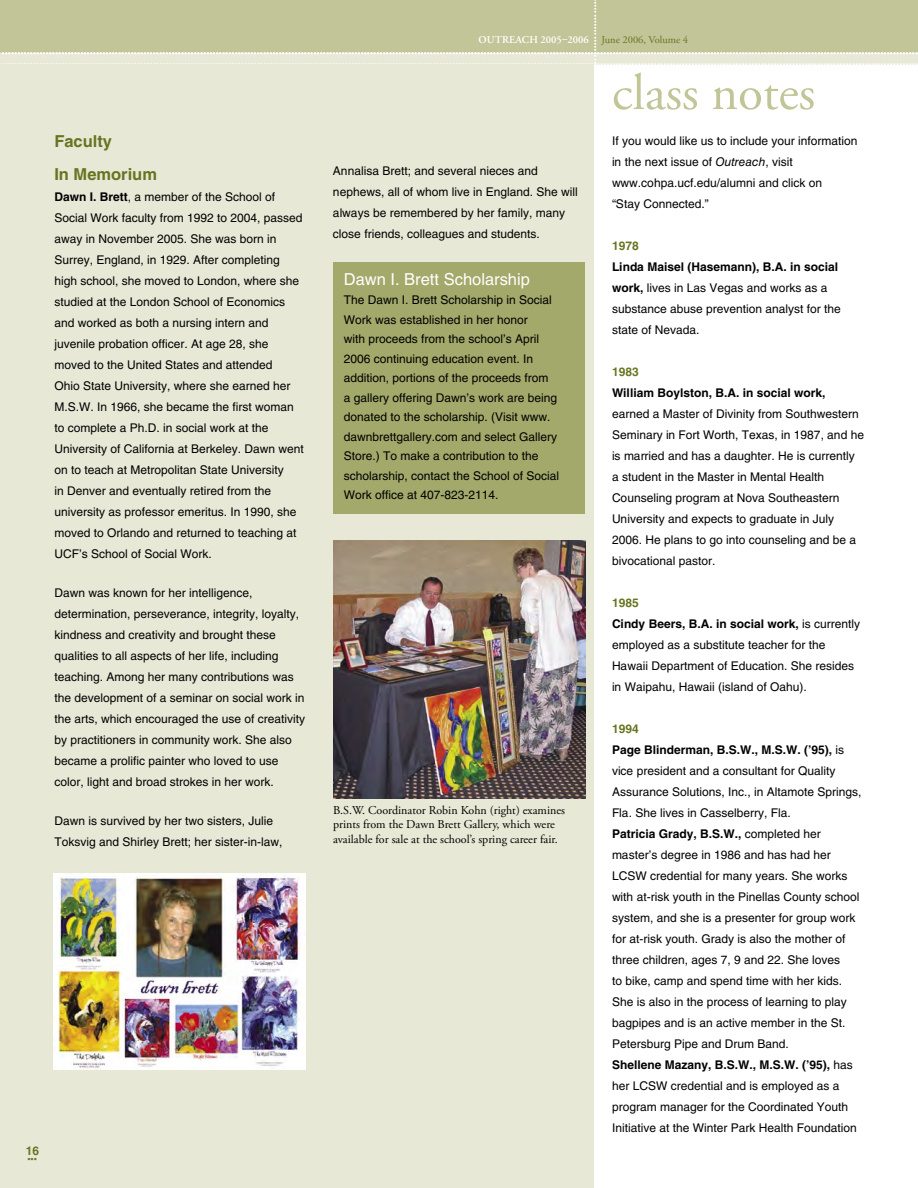
<style>
.page{position:relative;width:918px;height:1188px;background:#fff}
.page>*{position:absolute;margin:0;border:0;box-sizing:border-box;transform-origin:0 0}
.t1{font:51px "Adobe Garamond Pro";color:#c1c597}
.t2{font:18px "Adobe Garamond Pro";color:#fff}
.t3{font:600 18px "Adobe Garamond Pro";color:#687420}
.t4{font:16.5px "Helvetica LT Std";color:#fff}
.t5{font:700 16.5px "Helvetica LT Std";color:#687420}
.t6{font:12px/21px "Helvetica LT Std";color:#000}
.t7{font:12px/14.4px "Adobe Garamond Pro";color:#000}
.body_for_newsletter{font:700 12px "Helvetica LT Std";color:#687420}
.t8{font:600 10.5px "Adobe Garamond Pro";color:#fff}
.s1{font-weight:400;color:#687420}
.s2{font-weight:700}
.s3{font-style:italic}
</style>
<div class="page">
<div style="left:0;top:0;width:918px;height:64px;background:#e7e9d6"></div>
<div style="left:0;top:0;width:918px;height:53px;background:#c1c597"></div>
<div style="left:0;top:64px;width:594px;height:1124px;background:#e7e9d6"></div>
<img style="left:54px;top:874px;width:252px;height:195px">
<div style="left:333px;top:262px;width:252px;height:252px;background:#a2a96a"></div>
<img style="left:334px;top:540px;width:251px;height:258px">
<p class="t8" style="left:478px;top:34px;width:211px">OUTREACH 2005–2006 <span class="s1">June 2006, Volume 4</span></p>
<h2 class="t2" style="left:20px;top:37px;width:891px">.. .. .. .. .. .. .. .. .. .. .. .. .. .. .. .. .. .. .. .. .. .. .. .. .. .. .. .. .. .. .. .. .. .. .. ..</h2>
<h2 class="t2" style="left:20px;top:48px;width:891px">.. .. .. .. .. .. .. .. .. .. .. .. .. .. .. .. .. .. .. .. .. .. .. .. .. .. .. .. .. .. .. .. .. .. .. ..</h2>
<p class="t2" style="left:-2px;top:37px;width:923px">....................................................................................................................................................................................................................................................................................................</p>
<p class="t2" style="left:-2px;top:48px;width:923px">....................................................................................................................................................................................................................................................................................................</p>
<p class="t5" style="left:54px;top:131px;width:59px">Faculty</p>
<p class="t5" style="left:54px;top:164px;width:104px">In Memorium</p>
<p class="t6" style="left:54px;top:186px;width:251px"><span class="s2">Dawn I. Brett</span>, a member of the School of Social Work faculty from 1992 to 2004, passed away in November 2005. She was born in Surrey, England, in 1929. After completing high school, she moved to London, where she studied at the London School of Economics and worked as both a nursing intern and juvenile probation officer. At age 28, she moved to the United States and attended<br>Ohio State University, where she earned her M.S.W. In 1966, she became the first woman to complete a Ph.D. in social work at the University of California at Berkeley. Dawn went on to teach at Metropolitan State University<br>in Denver and eventually retired from the university as professor emeritus. In 1990, she moved to Orlando and returned to teaching at UCF’s School of Social Work.</p>
<p class="t6" style="left:54px;top:582px;width:252px">Dawn was known for her intelligence, determination, perseverance, integrity, loyalty, kindness and creativity and brought these qualities to all aspects of her life, including teaching. Among her many contributions was the development of a seminar on social work in the arts, which encouraged the use of creativity by practitioners in community work. She also became a prolific painter who loved to use color, light and broad strokes in her work.</p>
<p class="t6" style="left:54px;top:810px;width:230px">Dawn is survived by her two sisters, Julie<br>Toksvig and Shirley Brett; her sister-in-law,</p>
<p class="t6" style="left:333px;top:160px;width:246px">Annalisa Brett; and several nieces and nephews, all of whom live in England. She will always be remembered by her family, many close friends, colleagues and students.</p>
<p class="t4" style="left:344px;top:270px;width:188px">Dawn I. Brett Scholarship</p>
<p class="t6" style="left:344px;top:290px;width:217px;line-height:19.5px">The Dawn I. Brett Scholarship in Social Work was established in her honor<br>with proceeds from the school’s April 2006 continuing education event. In addition, portions of the proceeds from<br>a gallery offering Dawn’s work are being donated to the scholarship. (Visit www. dawnbrettgallery.com and select Gallery Store.) To make a contribution to the scholarship, contact the School of Social Work office at 407-823-2114.</p>
<p class="t7" style="left:333px;top:803px;width:234px">B.S.W. Coordinator Robin Kohn (right) examines prints from the Dawn Brett Gallery, which were available for sale at the school’s spring career fair.</p>
<p class="body_for_newsletter" style="left:26px;top:1144px;width:15px">16</p>
<p class="t3" style="left:27px;top:1144px;width:13px">...</p>
<p class="t1" style="left:612px;top:62px;width:205px">class notes</p>
<p class="t6" style="left:612px;top:130px;width:247px">If you would like us to include your information in the next issue of <span class="s3">Outreach</span>, visit www.cohpa.ucf.edu/alumni and click on<br>“Stay Connected.”</p>
<p class="body_for_newsletter" style="left:612px;top:238px;width:28px">1978</p>
<p class="t6" style="left:612px;top:256px;width:230px"><span class="s2">Linda Maisel (Hasemann), B.A. in social work,</span> lives in Las Vegas and works as a substance abuse prevention analyst for the state of Nevada.</p>
<p class="body_for_newsletter" style="left:612px;top:364px;width:28px">1983</p>
<p class="t6" style="left:612px;top:382px;width:254px"><span class="s2">William Boylston, B.A. in social work, </span>earned a Master of Divinity from Southwestern Seminary in Fort Worth, Texas, in 1987, and he is married and has a daughter. He is currently a student in the Master in Mental Health Counseling program at Nova Southeastern University and expects to graduate in July 2006. He plans to go into counseling and be a bivocational pastor.</p>
<p class="body_for_newsletter" style="left:612px;top:595px;width:28px">1985</p>
<p class="t6" style="left:612px;top:613px;width:250px"><span class="s2">Cindy Beers, B.A. in social work,</span> is currently employed as a substitute teacher for the Hawaii Department of Education. She resides in Waipahu, Hawaii (island of Oahu).</p>
<p class="body_for_newsletter" style="left:612px;top:721px;width:28px">1994</p>
<p class="t6" style="left:612px;top:739px;width:251px"><span class="s2">Page Blinderman, B.S.W., M.S.W. (’95),</span> is vice president and a consultant for Quality Assurance Solutions, Inc., in Altamote Springs, Fla. She lives in Casselberry, Fla.</p>
<p class="t6" style="left:612px;top:823px;width:249px"><span class="s2">Patricia Grady, B.S.W.,</span> completed her master’s degree in 1986 and has had her LCSW credential for many years. She works with at-risk youth in the Pinellas County school system, and she is a presenter for group work for at-risk youth. Grady is also the mother of three children, ages 7, 9 and 22. She loves<br>to bike, camp and spend time with her kids.<br>She is also in the process of learning to play bagpipes and is an active member in the St.<br>Petersburg Pipe and Drum Band.</p>
<p class="t6" style="left:612px;top:1054px;width:246px"><span class="s2">Shellene Mazany, B.S.W., M.S.W. (’95),</span> has her LCSW credential and is employed as a program manager for the Coordinated Youth Initiative at the Winter Park Health Foundation</p>
</div>
